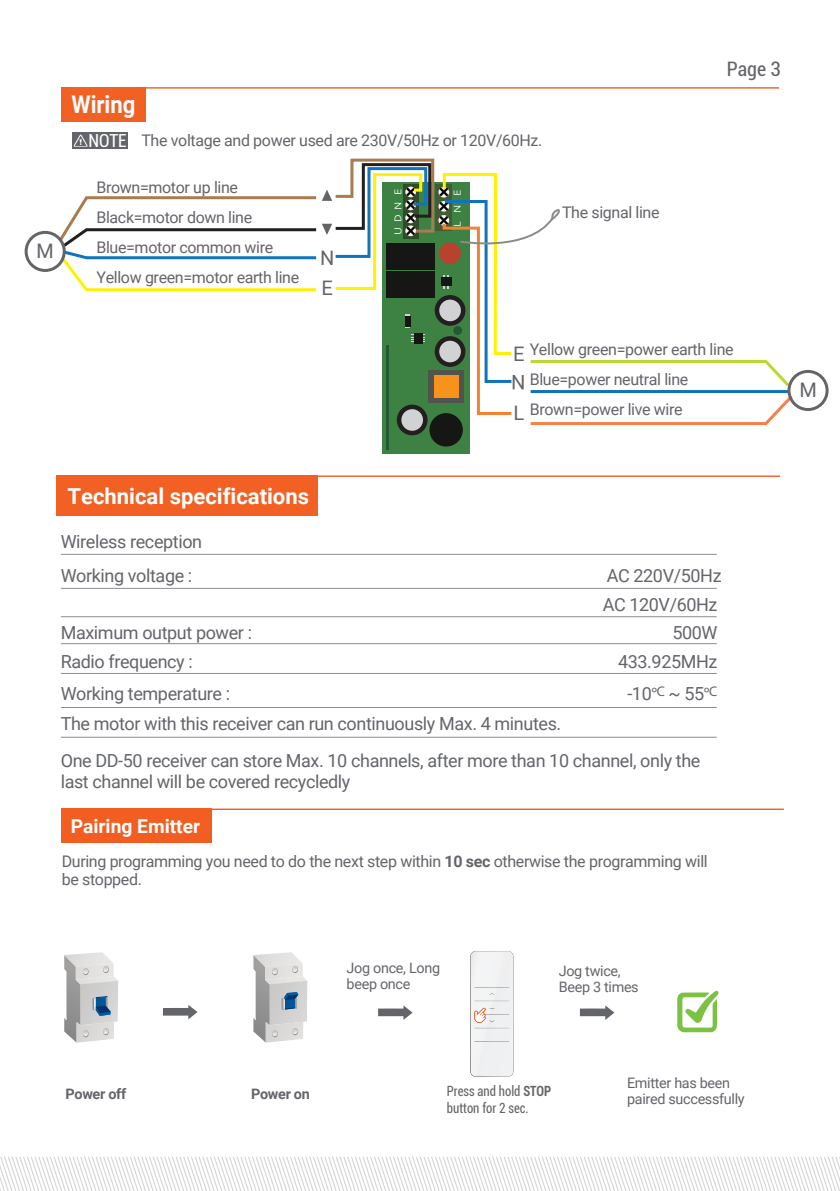
<style>
.page{position:relative;width:840px;height:1191px;background:#fff}
.page>*{position:absolute;margin:0;border:0;box-sizing:border-box;transform-origin:0 0}
.t1{font:700 24.4px "Roboto";color:#fff;scale:.9 1}
.t2{font:700 22px "Roboto";color:#fff}
.t3{font:condensed 20px "Roboto";color:#63656a}
.t4{font:20px/30px "Roboto";color:#656568}
.t5{font:20px "Roboto";color:#63656a}
.t6{font:700 19.2px "Roboto";color:#fff}
.t7{font:18px/33.6px "Roboto";letter-spacing:-.02em;color:#63656a}
.t8{font:condensed 18px "Roboto";color:#fff}
.t9{font:16px/30px "Roboto";letter-spacing:-.02em;color:#63656a}
.t10{font:14.4px/16.2px "Roboto";letter-spacing:-.02em;color:#63656a}
.t11{font:700 14.4px "Roboto";letter-spacing:-.02em;color:#63656a}
.t12{font:condensed 14.2px/17px "Roboto";color:#656568;scale:.9 1}
.t13{font:10.6px "Skia";color:#fff}
.s1{font-family:"Myriad Pro"}
.s2{font-weight:700}
</style>
<div class="page">
<div style="left:382px;top:182px;width:87px;height:271px;background:#3d8243"></div>
<div style="left:429px;top:413px;width:33px;height:33px;background:#161614;border-radius:50%"></div>
<hr style="left:385px;top:345px;width:3px;height:105px;background:#235832">
<hr style="left:96px;top:87px;width:682px;height:2px;background:#f25e21">
<div style="left:56px;top:475px;width:261px;height:41px;background:#f26123"></div>
<svg style="left:0;top:1156px;width:839px;height:35px"></svg>
<hr style="left:98px;top:475px;width:681px;height:2px;background:#f25e21">
<svg style="left:677px;top:990px;width:41px;height:42px"></svg>
<svg style="left:378px;top:1005px;width:34px;height:15px"></svg>
<svg style="left:163px;top:1005px;width:34px;height:14px"></svg>
<hr style="left:61px;top:554px;width:655px;height:1px;background:#8b8d90">
<hr style="left:61px;top:588px;width:655px;height:1px;background:#8b8d90">
<hr style="left:61px;top:616px;width:655px;height:1px;background:#8b8d90">
<hr style="left:61px;top:643px;width:655px;height:1px;background:#8b8d90">
<hr style="left:61px;top:673px;width:655px;height:1px;background:#8b8d90">
<hr style="left:61px;top:707px;width:655px;height:1px;background:#8b8d90">
<hr style="left:61px;top:737px;width:655px;height:1px;background:#8b8d90">
<div style="left:61px;top:87px;width:84px;height:34px;background:#f26124"></div>
<div style="left:25px;top:231px;width:41px;height:41px;border:3px solid #656568;border-radius:50%"></div>
<div style="left:72px;top:133px;width:56px;height:16px;background:#63656a"></div>
<svg style="left:74px;top:135px;width:14px;height:12px"></svg>
<svg style="left:579px;top:1005px;width:35px;height:15px"></svg>
<div style="left:787px;top:370px;width:41px;height:41px;border:3px solid #656568;border-radius:50%"></div>
<svg style="left:470px;top:951px;width:43px;height:125px"></svg>
<svg style="left:253px;top:952px;width:54px;height:90px;background:#c7c9cb"></svg>
<svg style="left:64px;top:952px;width:54px;height:90px;background:#c5c8ca"></svg>
<div style="left:61px;top:808px;width:151px;height:35px;background:#f25e21"></div>
<hr style="left:104px;top:808px;width:679px;height:2px;background:#f25e21">
<svg style="left:38px;top:158px;width:757px;height:277px"></svg>
<h1 class="t1" style="left:71px;top:87px;width:72px">Wiring</h1>
<p class="t8" style="left:88px;top:128px;width:40px">NOTE</p>
<p class="t9" style="left:141px;top:125px;width:402px">The voltage and power used are 230V/50Hz or 120V/60Hz.</p>
<p class="t9" style="left:96px;top:171px;width:204px">Brown=motor up line<br>Black=motor down line<br>Blue=motor common wire<br>Yellow green=motor earth line</p>
<p class="t4" style="left:320px;top:242px;width:16px">N<br>E</p>
<p class="t13" style="left:391px;top:235px;width:48px;rotate:-90deg">UDNE</p>
<p class="t13" style="left:451px;top:213px;width:24px;rotate:-90deg">N E</p>
<p class="t13" style="left:451px;top:226px;width:7px;rotate:-90deg">L</p>
<p class="t9" style="left:561px;top:197px;width:99px">The signal line</p>
<p class="t3" style="left:726px;top:55px;width:56px">Page 3</p>
<p class="t9" style="left:529px;top:334px;width:205px">Yellow green=power earth line<br>Blue=power neutral line<br>Brown=power live wire</p>
<p class="t4" style="left:513px;top:338px;width:13px">E</p>
<p class="t4" style="left:525px;top:397px;width:16px;rotate:-180deg">N</p>
<p class="t4" style="left:513px;top:397px;width:12px">L</p>
<p class="t5" style="left:799px;top:375px;width:19px">M</p>
<h2 class="t2" style="left:68px;top:481px;width:243px">Technical specifications</h2>
<p class="t7" style="left:61px;top:524px;width:143px">Wireless reception<br>Working voltage :</p>
<p class="t7" style="left:602px;top:559px;width:120px;line-height:29.6px">AC 220V/50Hz<br>AC 120V/60Hz</p>
<p class="t7" style="left:61px;top:615px;width:193px">Maximum output power :</p>
<p class="t7" style="left:672px;top:615px;width:47px">500W</p>
<p class="t7" style="left:61px;top:644px;width:134px">Radio frequency :</p>
<p class="t7" style="left:617px;top:644px;width:101px">433.925MHz</p>
<p class="t7" style="left:61px;top:676px;width:171px">Working temperature :</p>
<p class="t7" style="left:627px;top:676px;width:91px">-10<span class="s1">°</span><sup>C</sup> ~ 55<span class="s1">°</span><sup>C</sup></p>
<p class="t7" style="left:61px;top:704px;width:641px;line-height:37.2px">The motor with this receiver can run continuously Max. 4 minutes.<br>One DD-50 receiver can store Max. 10 channels, after more than 10 channel, only the</p>
<p class="t7" style="left:61px;top:764px;width:291px">last channel will be covered recycledly</p>
<p class="t6" style="left:71px;top:812px;width:131px">Pairing Emitter</p>
<p class="t9" style="left:62px;top:852px;width:647px;line-height:18px">During programming you need to do the next step within <span class="s2">10 sec</span> otherwise the programming will be stopped.</p>
<p class="t10" style="left:346px;top:959px;width:95px">Jog once, Long beep once</p>
<p class="t10" style="left:558px;top:962px;width:81px">Jog twice,<br>Beep 3 times</p>
<p class="t11" style="left:65px;top:1083px;width:62px">Power off</p>
<p class="t11" style="left:251px;top:1083px;width:60px">Power on</p>
<p class="t12" style="left:446px;top:1081px;width:117px">Press and hold <span class="s2">STOP </span>button for 2 sec.</p>
<p class="t10" style="left:626px;top:1073px;width:119px">Emitter has been paired successfully</p>
</div>
